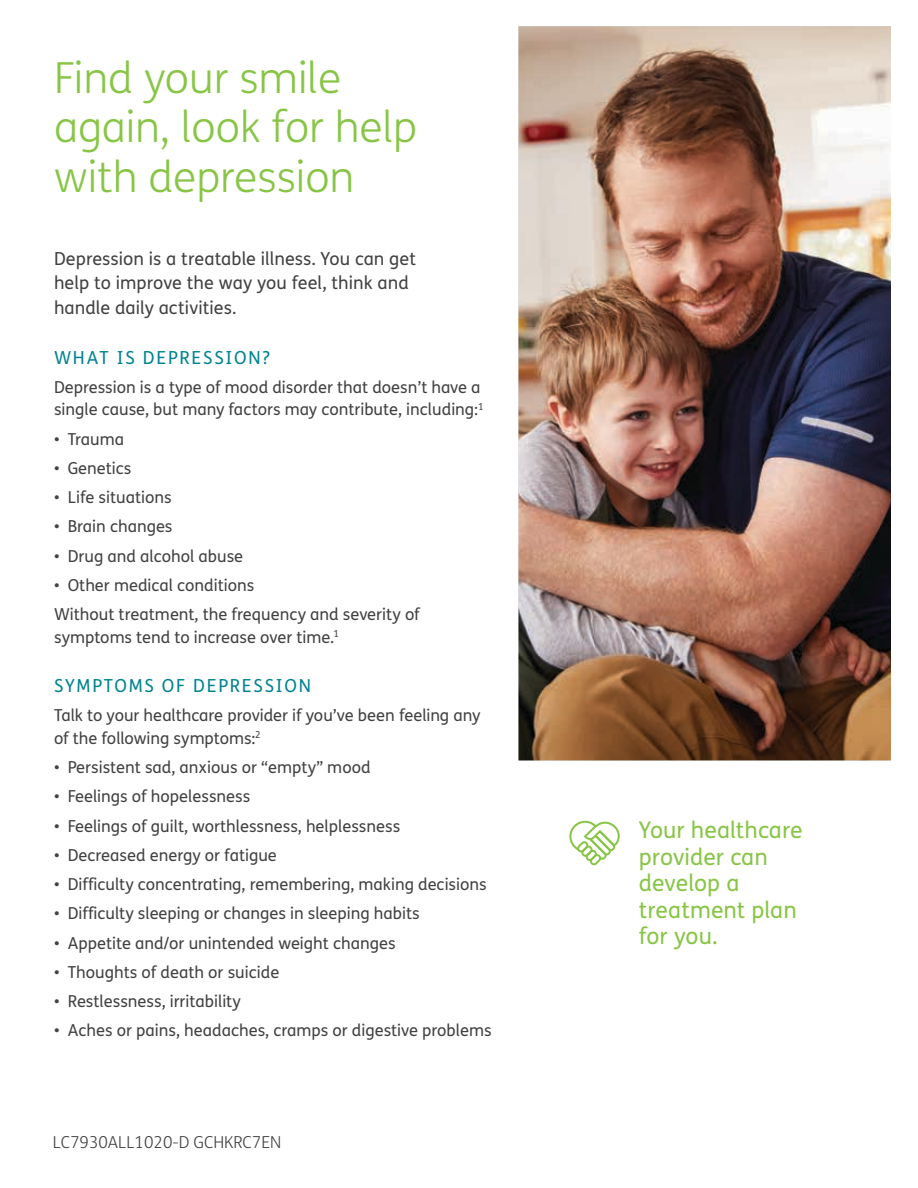
<style>
.page{position:relative;width:918px;height:1188px;background:#fff}
.page>*{position:absolute;margin:0;border:0;box-sizing:border-box;transform-origin:0 0}
.t1{font:300 42.75px/49.5px "FS Humana";color:#88c546}
.t2{font:22.95px/26.5px "FS Humana";color:#88c546}
.t3{font:18px/24.8px "FS Humana";letter-spacing:.005em;color:#414142}
.t4{font:18px "FS Humana";letter-spacing:.1em;color:#008390}
.t5{font:16.5px/22.5px "FS Humana";color:#414142}
.t6{font:300 16.5px "FS Humana";color:#414142}
</style>
<div class="page">
<img style="left:518px;top:26px;width:373px;height:734px">
<svg style="left:569px;top:821px;width:51px;height:44px"></svg>
<h1 class="t1" style="left:54px;top:52px;width:365px">Find your smile again, look for help with depression</h1>
<p class="t3" style="left:54px;top:246px;width:364px">Depression is a treatable illness. You can get help to improve the way you feel, think and handle daily activities.</p>
<p class="t4" style="left:54px;top:345px;width:217px">WHAT IS DEPRESSION?</p>
<p class="t5" style="left:54px;top:375px;width:431px">Depression is a type of mood disorder that doesn’t have a single cause, but many factors may contribute, including:<sup>1</sup></p>
<p class="t5" style="left:54px;top:427px;width:72px">• Trauma</p>
<p class="t5" style="left:54px;top:456px;width:79px">• Genetics</p>
<p class="t5" style="left:54px;top:486px;width:119px">• Life situations</p>
<p class="t5" style="left:54px;top:515px;width:120px">• Brain changes</p>
<p class="t5" style="left:54px;top:544px;width:191px">• Drug and alcohol abuse</p>
<p class="t5" style="left:54px;top:570px;width:367px;line-height:29.2px">• Other medical conditions<br>Without treatment, the frequency and severity of</p>
<p class="t5" style="left:54px;top:625px;width:286px">symptoms tend to increase over time.<sup>1</sup></p>
<p class="t4" style="left:54px;top:673px;width:259px">SYMPTOMS OF DEPRESSION</p>
<p class="t5" style="left:54px;top:704px;width:428px">Talk to your healthcare provider if you’ve been feeling any of the following symptoms:<sup>2</sup></p>
<p class="t5" style="left:54px;top:756px;width:318px">• Persistent sad, anxious or “empty” mood</p>
<p class="t5" style="left:54px;top:785px;width:198px">• Feelings of hopelessness</p>
<p class="t5" style="left:54px;top:814px;width:348px">• Feelings of guilt, worthlessness, helplessness</p>
<p class="t5" style="left:54px;top:844px;width:224px">• Decreased energy or fatigue</p>
<p class="t5" style="left:54px;top:873px;width:434px">• Difficulty concentrating, remembering, making decisions</p>
<p class="t5" style="left:54px;top:902px;width:367px">• Difficulty sleeping or changes in sleeping habits</p>
<p class="t5" style="left:54px;top:931px;width:343px">• Appetite and/or unintended weight changes</p>
<p class="t5" style="left:54px;top:961px;width:227px">• Thoughts of death or suicide</p>
<p class="t5" style="left:54px;top:990px;width:188px">• Restlessness, irritability</p>
<p class="t5" style="left:54px;top:1019px;width:439px">• Aches or pains, headaches, cramps or digestive problems</p>
<p class="t6" style="left:53px;top:1131px;width:230px">LC7930ALL1020-D GCHKRC7EN</p>
<h2 class="t2" style="left:639px;top:816px;width:165px">Your healthcare provider can develop a treatment plan for you.</h2>
</div>
